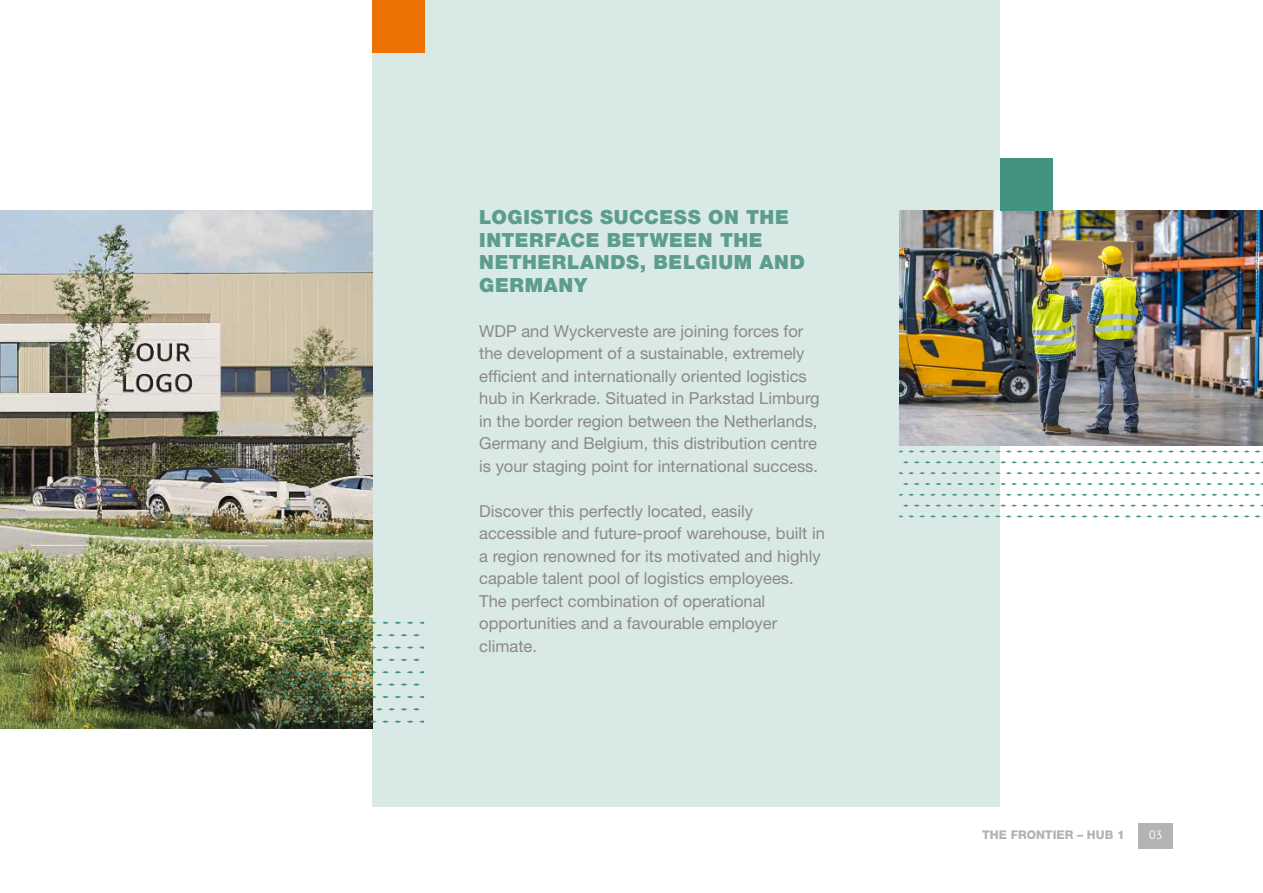
<style>
.page{position:relative;width:1263px;height:893px;background:#fff}
.page>*{position:absolute;margin:0;border:0;box-sizing:border-box;transform-origin:0 0}
.t1{font:900 19.5px/22.5px "Helvetica Neue LT Std";letter-spacing:.03em;color:#5c9d8d}
.t2{font:16.5px/22.5px "Helvetica Neue LT Std";color:#8b8988}
.t3{font:800 12px "Helvetica Neue LT Std";color:#b4b2b2}
.t4{font:12px "PT Sans";color:#fff}
</style>
<div class="page">
<div style="left:372px;top:0;width:628px;height:807px;background:#d9e9e6"></div>
<div style="left:372px;top:0;width:52px;height:53px;background:#ee7203"></div>
<img style="left:0;top:210px;width:372px;height:519px">
<svg style="left:407px;top:622px;width:17px;height:2px"></svg>
<svg style="left:407px;top:646px;width:17px;height:3px"></svg>
<svg style="left:407px;top:671px;width:17px;height:2px"></svg>
<svg style="left:407px;top:720px;width:17px;height:3px"></svg>
<svg style="left:407px;top:696px;width:17px;height:2px"></svg>
<svg style="left:376px;top:634px;width:44px;height:2px"></svg>
<svg style="left:370px;top:622px;width:31px;height:2px"></svg>
<svg style="left:376px;top:659px;width:44px;height:2px"></svg>
<svg style="left:370px;top:646px;width:31px;height:3px"></svg>
<svg style="left:376px;top:683px;width:44px;height:3px"></svg>
<svg style="left:370px;top:671px;width:31px;height:2px"></svg>
<svg style="left:370px;top:720px;width:31px;height:3px"></svg>
<svg style="left:376px;top:708px;width:44px;height:3px"></svg>
<svg style="left:370px;top:696px;width:31px;height:2px"></svg>
<svg style="left:339px;top:634px;width:31px;height:2px"></svg>
<svg style="left:339px;top:659px;width:31px;height:2px"></svg>
<svg style="left:339px;top:683px;width:31px;height:3px"></svg>
<svg style="left:339px;top:708px;width:31px;height:3px"></svg>
<svg style="left:302px;top:634px;width:31px;height:2px"></svg>
<svg style="left:302px;top:659px;width:31px;height:2px"></svg>
<svg style="left:302px;top:683px;width:31px;height:3px"></svg>
<svg style="left:302px;top:708px;width:31px;height:3px"></svg>
<svg style="left:283px;top:634px;width:13px;height:2px"></svg>
<svg style="left:283px;top:622px;width:81px;height:2px"></svg>
<svg style="left:283px;top:659px;width:13px;height:2px"></svg>
<svg style="left:283px;top:646px;width:81px;height:3px"></svg>
<svg style="left:283px;top:683px;width:13px;height:3px"></svg>
<svg style="left:283px;top:671px;width:81px;height:2px"></svg>
<svg style="left:283px;top:720px;width:81px;height:3px"></svg>
<svg style="left:283px;top:708px;width:13px;height:3px"></svg>
<svg style="left:283px;top:696px;width:81px;height:2px"></svg>
<div style="left:1138px;top:824px;width:35px;height:25px;background:#b4b2b2"></div>
<svg style="left:903px;top:483px;width:360px;height:2px"></svg>
<svg style="left:903px;top:461px;width:360px;height:2px"></svg>
<svg style="left:899px;top:450px;width:362px;height:3px"></svg>
<svg style="left:899px;top:472px;width:362px;height:2px"></svg>
<svg style="left:903px;top:504px;width:360px;height:3px"></svg>
<svg style="left:899px;top:494px;width:362px;height:2px"></svg>
<svg style="left:899px;top:515px;width:362px;height:2px"></svg>
<img style="left:899px;top:210px;width:364px;height:236px">
<div style="left:1000px;top:158px;width:52px;height:52px;background:#429382"></div>
<p class="t1" style="left:479px;top:206px;width:327px">LOGISTICS SUCCESS ON THE<br>INTERFACE BETWEEN THE<br>NETHERLANDS, BELGIUM AND<br>GERMANY</p>
<p class="t2" style="left:479px;top:319px;width:342px">WDP and Wyckerveste are joining forces for the development of a sustainable, extremely efficient and internationally oriented logistics hub in Kerkrade. Situated in Parkstad Limburg in the border region between the Netherlands, Germany and Belgium, this distribution centre is your staging point for international success.</p>
<p class="t2" style="left:479px;top:499px;width:347px">Discover this perfectly located, easily accessible and future-proof warehouse, built in a region renowned for its motivated and highly capable talent pool of logistics employees.<br>The perfect combination of operational opportunities and a favourable employer climate.</p>
<p class="t3" style="left:982px;top:827px;width:144px">THE FRONTIER – HUB 1</p>
<p class="t4" style="left:1149px;top:827px;width:15px">03</p>
</div>
